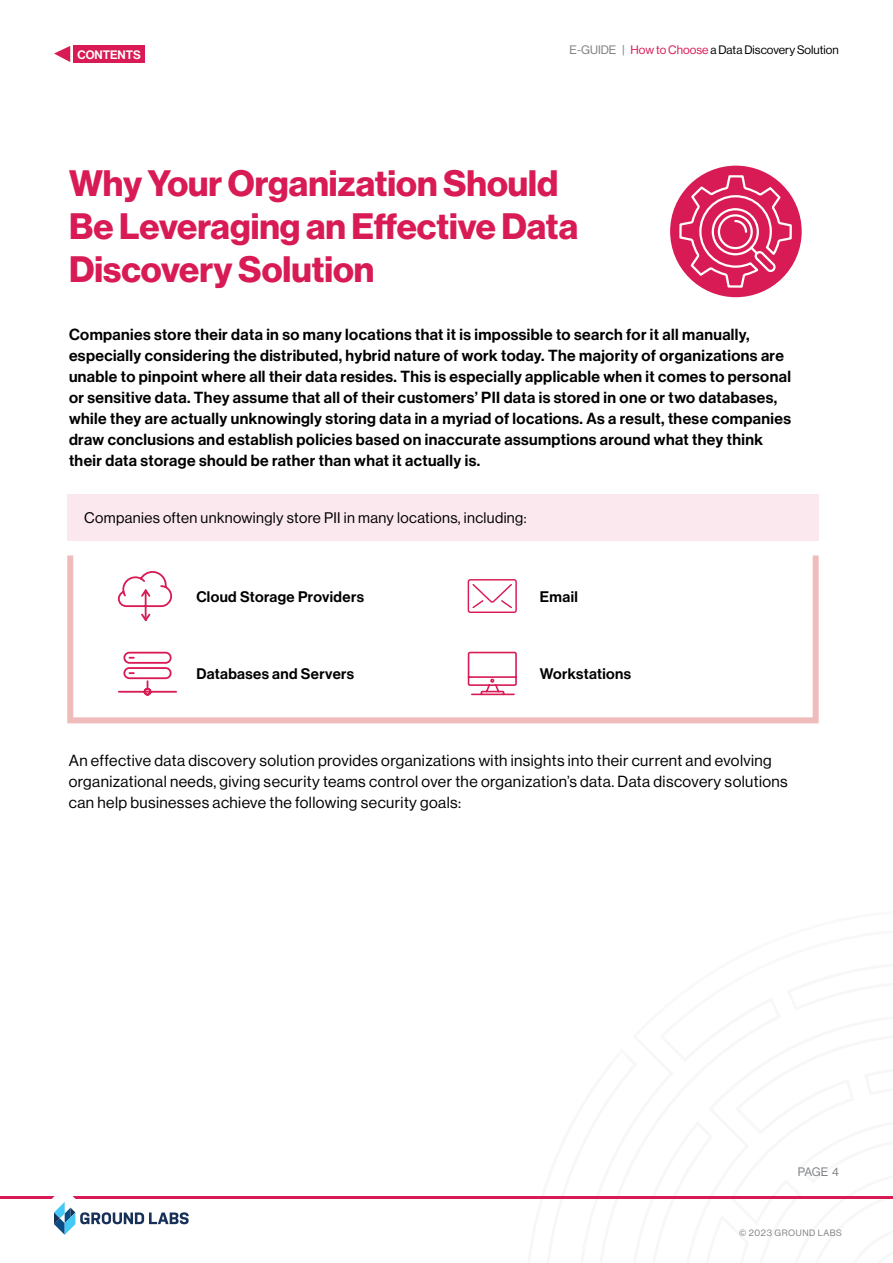
<style>
.page{position:relative;width:893px;height:1263px;background:#fff}
.page>*{position:absolute;margin:0;border:0;box-sizing:border-box;transform-origin:0 0}
.t1{font:36px/43.2px "N Haas Grotesk DS Pro 75 Bd";color:#d81b55}
.t2{font:15.75px/21px "N Haas Grotesk DS Pro 65 Md";letter-spacing:.025em;color:#000}
.t3{font:15.75px/21px "N Haas Grotesk DS Pro 55 Rg";letter-spacing:.025em;color:#000}
.t4{font:15px "N Haas Grotesk DS Pro 55 Rg";letter-spacing:.025em;color:#000}
.t5{font:15px "N Haas Grotesk DS Pro 65 Md";letter-spacing:.025em;color:#000}
.t6{font:12px "N Haas Grotesk DS Pro 55 Rg";color:#000}
.t7{font:12px "N Haas Grotesk DS Pro 65 Md";color:#fff}
.t8{font:12px "N Haas Grotesk DS Pro 55 Rg";color:#808285}
.t9{font:9px "N Haas Grotesk DS Pro 55 Rg";letter-spacing:.065em;color:#808285}
.s1{color:#808285}
.s2{color:#d81b55}
</style>
<div class="page">
<div style="left:73px;top:45px;width:72px;height:18px;background:#d81b55"></div>
<svg style="left:54px;top:46px;width:16px;height:16px"></svg>
<div style="left:670px;top:166px;width:132px;height:131px;background:#d81b55;border-radius:50%"></div>
<div style="left:67px;top:552px;width:752px;height:171px;border:6px solid #f0bcbb"></div>
<div style="left:67px;top:494px;width:752px;height:47px;background:#fbe8ee"></div>
<svg style="left:678px;top:174px;width:115px;height:115px"></svg>
<svg style="left:117px;top:571px;width:56px;height:50px"></svg>
<svg style="left:118px;top:651px;width:59px;height:45px"></svg>
<svg style="left:467px;top:651px;width:50px;height:45px"></svg>
<svg style="left:467px;top:579px;width:50px;height:34px"></svg>
<hr style="left:0;top:1196px;width:893px;height:3px;background:#d81b55">
<svg style="left:51px;top:1196px;width:138px;height:39px"></svg>
<p class="t7" style="left:78px;top:47px;width:65px">CONTENTS</p>
<p class="t6" style="left:570px;top:43px;width:271px"><span class="s1">E-GUIDE |</span> <span class="s2">How to Choose</span> a Data Discovery Solution</p>
<h1 class="t1" style="left:69px;top:162px;width:511px">Why Your Organization Should<br>Be Leveraging an Effective Data<br>Discovery Solution</h1>
<p class="t2" style="left:69px;top:324px;width:723px">Companies store their data in so many locations that it is impossible to search for it all manually, especially considering the distributed, hybrid nature of work today. The majority of organizations are unable to pinpoint where all their data resides. This is especially applicable when it comes to personal or sensitive data. They assume that all of their customers’ PII data is stored in one or two databases, while they are actually unknowingly storing data in a myriad of locations. As a result, these companies draw conclusions and establish policies based on inaccurate assumptions around what they think their data storage should be rather than what it actually is.</p>
<p class="t4" style="left:84px;top:509px;width:444px">Companies often unknowingly store PII in many locations, including:</p>
<p class="t5" style="left:196px;top:588px;width:169px">Cloud Storage Providers</p>
<p class="t5" style="left:196px;top:665px;width:159px">Databases and Servers</p>
<p class="t5" style="left:540px;top:588px;width:39px">Email</p>
<p class="t5" style="left:540px;top:665px;width:93px">Workstations</p>
<p class="t3" style="left:69px;top:750px;width:721px">An effective data discovery solution provides organizations with insights into their current and evolving organizational needs, giving security teams control over the organization’s data. Data discovery solutions can help businesses achieve the following security goals:</p>
<p class="t8" style="left:798px;top:1165px;width:42px">PAGE 4</p>
<p class="t9" style="left:739px;top:1228px;width:104px">© 2023 GROUND LABS</p>
</div>
